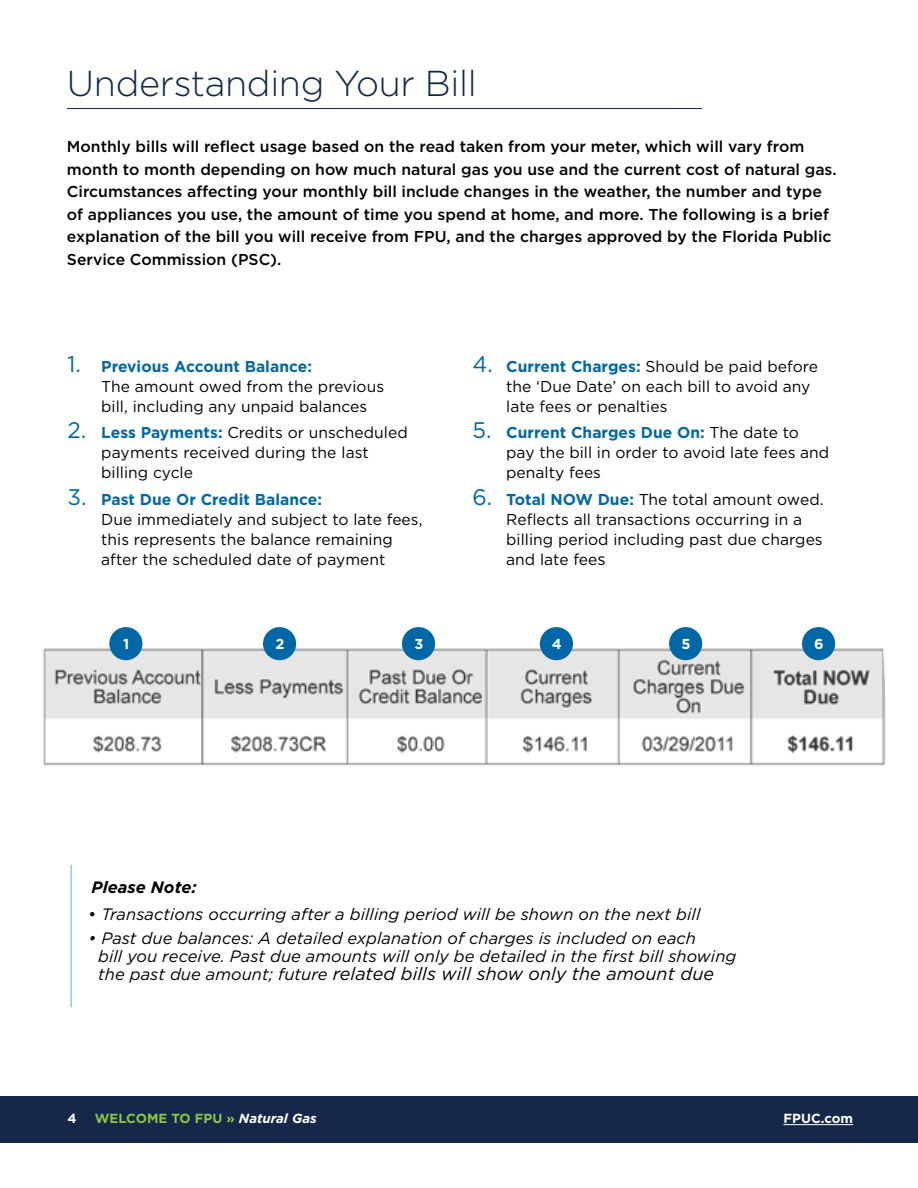
<style>
.page{position:relative;width:918px;height:1188px;background:#fff}
.page>*{position:absolute;margin:0;border:0;box-sizing:border-box;transform-origin:0 0}
.t1{font:300 36px "Gotham";letter-spacing:-.01em;color:#12284b}
.t2{font:italic 18px "Gotham";letter-spacing:.005em;color:#000}
.t3{font:italic 16.5px/18px "Gotham";letter-spacing:.005em;color:#000}
.t4{font:italic 700 16.5px "Gotham";letter-spacing:.005em;color:#000}
.t5{font:15.75px/20px "Gotham";letter-spacing:.005em;color:#000}
.t6{font:500 15.75px/22.5px "Gotham";color:#000}
.t7{font:700 14.4px "Gotham";color:#fff}
.t8{font:700 13.2px "Gotham";letter-spacing:.005em;color:#8dc63f}
.t9{font:700 13.2px "Gotham";letter-spacing:.005em;color:#fff}
.s1{font-size:22.5px;color:#0067a6}
.s2{font-weight:700;color:#0067a6}
.s3{font-size:16.65px}
.s4{font-style:normal}
.s5{font-size:16.5px}
.s6{font-style:italic;color:#fff}
</style>
<div class="page">
<div style="left:0;top:1096px;width:918px;height:46px;background:#15284a"></div>
<hr style="left:67px;top:108px;width:635px;height:1px;background:#12284b">
<img style="left:43px;top:648px;width:843px;height:118px">
<div style="left:540px;top:627px;width:33px;height:33px;background:#0067a6;border-radius:50%"></div>
<div style="left:669px;top:627px;width:33px;height:33px;background:#0067a6;border-radius:50%"></div>
<div style="left:802px;top:627px;width:33px;height:33px;background:#0067a6;border-radius:50%"></div>
<div style="left:109px;top:627px;width:33px;height:33px;background:#0067a6;border-radius:50%"></div>
<div style="left:263px;top:627px;width:33px;height:33px;background:#0067a6;border-radius:50%"></div>
<div style="left:402px;top:627px;width:33px;height:33px;background:#0067a6;border-radius:50%"></div>
<hr style="left:71px;top:865px;width:1px;height:142px;background:#47c3d3">
<hr style="left:783px;top:1124px;width:70px;height:1px;background:#fff">
<h1 class="t1" style="left:67px;top:60px;width:411px">Understanding Your Bill</h1>
<p class="t6" style="left:67px;top:135px;width:771px">Monthly bills will reflect usage based on the read taken from your meter, which will vary from month to month depending on how much natural gas you use and the current cost of natural gas.<br>Circumstances affecting your monthly bill include changes in the weather, the number and type of appliances you use, the amount of time you spend at home, and more. The following is a brief explanation of the bill you will receive from FPU, and the charges approved by the Florida Public Service Commission (PSC).</p>
<p class="t5" style="left:101px;top:356px;width:284px;text-indent:-34px"><span class="s1">1.</span> <span class="s2">Previous Account Balance:<br></span>The amount owed from the previous bill, including any unpaid balances</p>
<p class="t5" style="left:101px;top:422px;width:308px;text-indent:-34px"><span class="s1">2.</span> <span class="s2">Less Payments:</span> Credits or unscheduled payments received during the last billing cycle</p>
<p class="t5" style="left:101px;top:489px;width:323px;text-indent:-34px"><span class="s1">3.</span> <span class="s2">Past Due Or Credit Balance:<br></span>Due immediately and subject to late fees, this represents the balance remaining after the scheduled date of payment</p>
<p class="t5" style="left:506px;top:356px;width:313px;text-indent:-34px"><span class="s1">4.</span> <span class="s2">Current Charges:</span> Should be paid before the ‘Due Date’ on each bill to avoid any late fees or penalties</p>
<p class="t5" style="left:506px;top:422px;width:325px;text-indent:-34px"><span class="s1">5.</span> <span class="s2">Current Charges Due On:</span> The date to pay the bill in order to avoid late fees and penalty fees</p>
<p class="t5" style="left:506px;top:489px;width:319px;text-indent:-34px"><span class="s1">6.</span> <span class="s2">Total NOW Due:</span> The total amount owed.<br>Reflects all transactions occurring in a billing period including past due charges and late fee<span class="s3">s</span></p>
<p class="t7" style="left:123px;top:635px;width:8px">1</p>
<p class="t7" style="left:276px;top:635px;width:10px">2</p>
<p class="t7" style="left:414px;top:635px;width:10px">3</p>
<p class="t7" style="left:552px;top:635px;width:11px">4</p>
<p class="t7" style="left:682px;top:635px;width:11px">5</p>
<p class="t7" style="left:814px;top:635px;width:11px">6</p>
<p class="t4" style="left:92px;top:876px;width:107px">Please Note:</p>
<p class="t3" style="left:89px;top:905px;width:613px"><span class="s4">•</span> Transactions occurring after a billing period will be shown on the next bill</p>
<p class="t3" style="left:98px;top:929px;width:640px;text-indent:-10px">• Past due balances: A detailed explanation of charges is included on each<br>bill you receive. Past due amounts will only be detailed in the first bill showing</p>
<p class="t2" style="left:98px;top:962px;width:617px"><span class="s5">the past due amount; future</span> related bills will show only the amount due</p>
<p class="t9" style="left:68px;top:1110px;width:11px">4</p>
<p class="t8" style="left:95px;top:1110px;width:224px">WELCOME TO FPU » <span class="s6">Natural Gas</span></p>
<p class="t9" style="left:783px;top:1110px;width:71px">FPUC.com</p>
</div>
